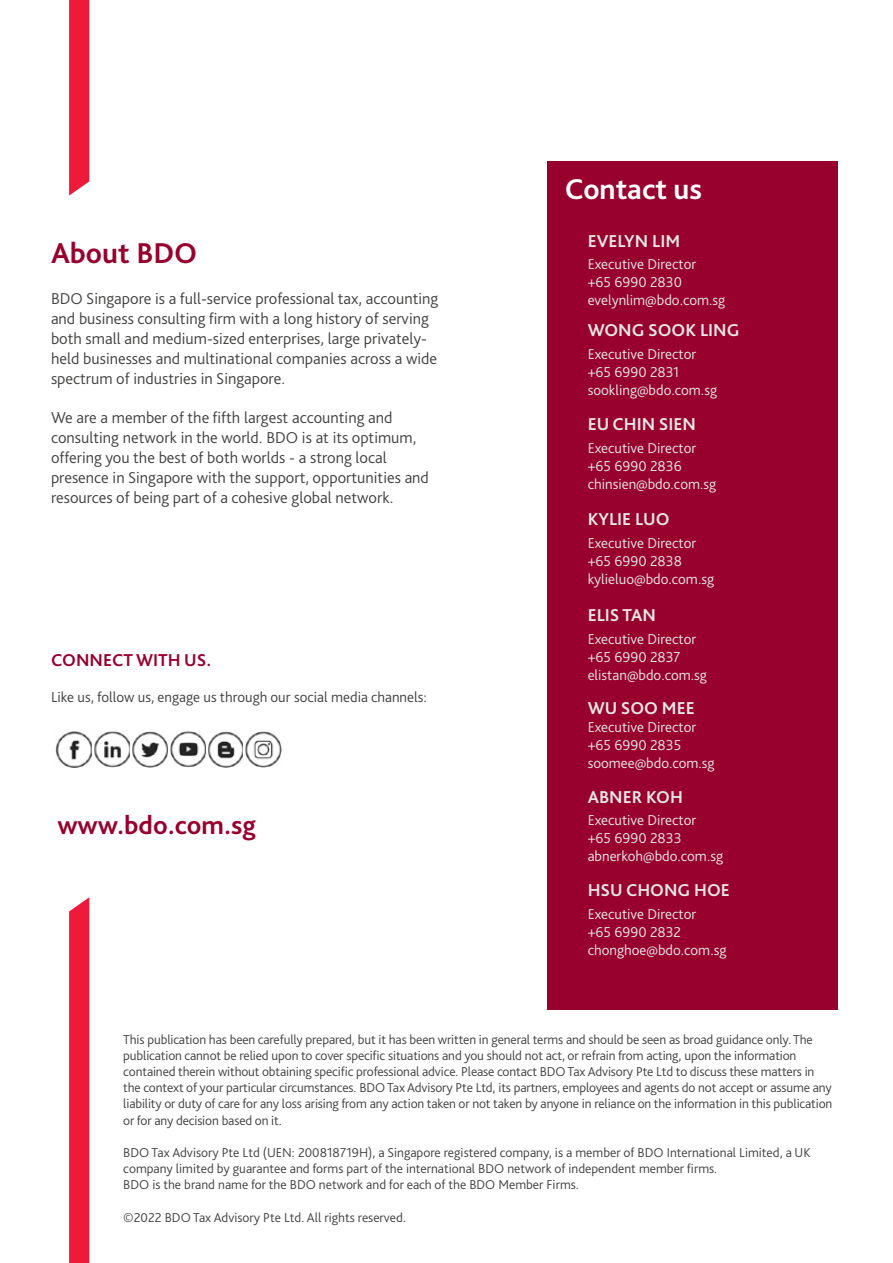
<style>
.page{position:relative;width:893px;height:1263px;background:#fff}
.page>*{position:absolute;margin:0;border:0;box-sizing:border-box;transform-origin:0 0}
.t1{font:700 30px "Bliss Pro";color:#fff}
.t2{font:700 30px "Bliss Pro";color:#98002e}
.t3{font:700 27px "Bliss Pro";color:#98002e}
.t4{font:700 18px "Bliss Pro";color:#e7e7e7}
.t5{font:700 18px "Bliss Pro";color:#98002e}
.t6{font:300 16.5px/19.8px "Bliss Pro";color:#424241}
.t7{font:300 15px/18px "Bliss Pro";color:#e7e7e7}
.t8{font:300 15px "Bliss Pro";color:#424241}
.t9{font:300 13.5px/16.2px "Bliss Pro";letter-spacing:-.01em;color:#414141}
</style>
<div class="page">
<div style="left:547px;top:162px;width:291px;height:848px;background:#98002e"></div>
<svg style="left:69px;top:0;width:20px;height:196px"></svg>
<svg style="left:69px;top:897px;width:20px;height:366px"></svg>
<img style="left:55px;top:731px;width:151px;height:37px">
<img style="left:208px;top:731px;width:35px;height:37px">
<img style="left:245px;top:731px;width:37px;height:37px">
<h1 class="t2" style="left:51px;top:234px;width:148px">About BDO</h1>
<p class="t6" style="left:51px;top:289px;width:389px">BDO Singapore is a full-service professional tax, accounting and business consulting firm with a long history of serving both small and medium-sized enterprises, large privately&shy;held businesses and multinational companies across a wide spectrum of industries in Singapore.</p>
<p class="t6" style="left:51px;top:407px;width:379px">We are a member of the fifth largest accounting and consulting network in the world. BDO is at its optimum, offering you the best of both worlds - a strong local presence in Singapore with the support, opportunities and resources of being part of a cohesive global network.</p>
<h3 class="t5" style="left:51px;top:649px;width:162px">CONNECT WITH US.</h3>
<p class="t8" style="left:51px;top:688px;width:377px">Like us, follow us, engage us through our social media channels:</p>
<h2 class="t3" style="left:57px;top:808px;width:200px">www.bdo.com.sg</h2>
<h1 class="t1" style="left:565px;top:171px;width:139px">Contact us</h1>
<h3 class="t4" style="left:588px;top:230px;width:94px">EVELYN LIM</h3>
<p class="t7" style="left:588px;top:255px;width:139px">Executive Director<br>+65 6990 2830 evelynlim@bdo.com.sg</p>
<h3 class="t4" style="left:588px;top:319px;width:153px">WONG SOOK LING</h3>
<p class="t7" style="left:588px;top:344px;width:131px">Executive Director +65 6990 2831 sookling@bdo.com.sg</p>
<h3 class="t4" style="left:588px;top:413px;width:110px">EU CHIN SIEN</h3>
<p class="t7" style="left:588px;top:438px;width:130px">Executive Director +65 6990 2836 chinsien@bdo.com.sg</p>
<h3 class="t4" style="left:588px;top:508px;width:83px">KYLIE LUO</h3>
<p class="t7" style="left:588px;top:533px;width:128px">Executive Director +65 6990 2838 kylieluo@bdo.com.sg</p>
<h3 class="t4" style="left:588px;top:604px;width:70px">ELIS TAN</h3>
<p class="t7" style="left:588px;top:629px;width:121px">Executive Director +65 6990 2837 elistan@bdo.com.sg</p>
<h3 class="t4" style="left:588px;top:697px;width:109px">WU SOO MEE</h3>
<p class="t7" style="left:588px;top:718px;width:129px">Executive Director +65 6990 2835 soomee@bdo.com.sg</p>
<h3 class="t4" style="left:588px;top:786px;width:97px">ABNER KOH</h3>
<p class="t7" style="left:588px;top:811px;width:137px">Executive Director +65 6990 2833 abnerkoh@bdo.com.sg</p>
<h3 class="t4" style="left:588px;top:879px;width:144px">HSU CHONG HOE</h3>
<p class="t7" style="left:588px;top:904px;width:140px">Executive Director<br>+65 6990 2832 chonghoe@bdo.com.sg</p>
<p class="t9" style="left:123px;top:1031px;width:711px">This publication has been carefully prepared, but it has been written in general terms and should be seen as broad guidance only. The publication cannot be relied upon to cover specific situations and you should not act, or refrain from acting, upon the information contained therein without obtaining specific professional advice. Please contact BDO Tax Advisory Pte Ltd to discuss these matters in the context of your particular circumstances. BDO Tax Advisory Pte Ltd, its partners, employees and agents do not accept or assume any liability or duty of care for any loss arising from any action taken or not taken by anyone in reliance on the information in this publication or for any decision based on it.</p>
<p class="t9" style="left:123px;top:1144px;width:689px">BDO Tax Advisory Pte Ltd (UEN: 200818719H), a Singapore registered company, is a member of BDO International Limited, a UK company limited by guarantee and forms part of the international BDO network of independent member firms.<br>BDO is the brand name for the BDO network and for each of the BDO Member Firms.</p>
<p class="t9" style="left:123px;top:1209px;width:284px">©2022 BDO Tax Advisory Pte Ltd. All rights reserved.</p>
</div>
